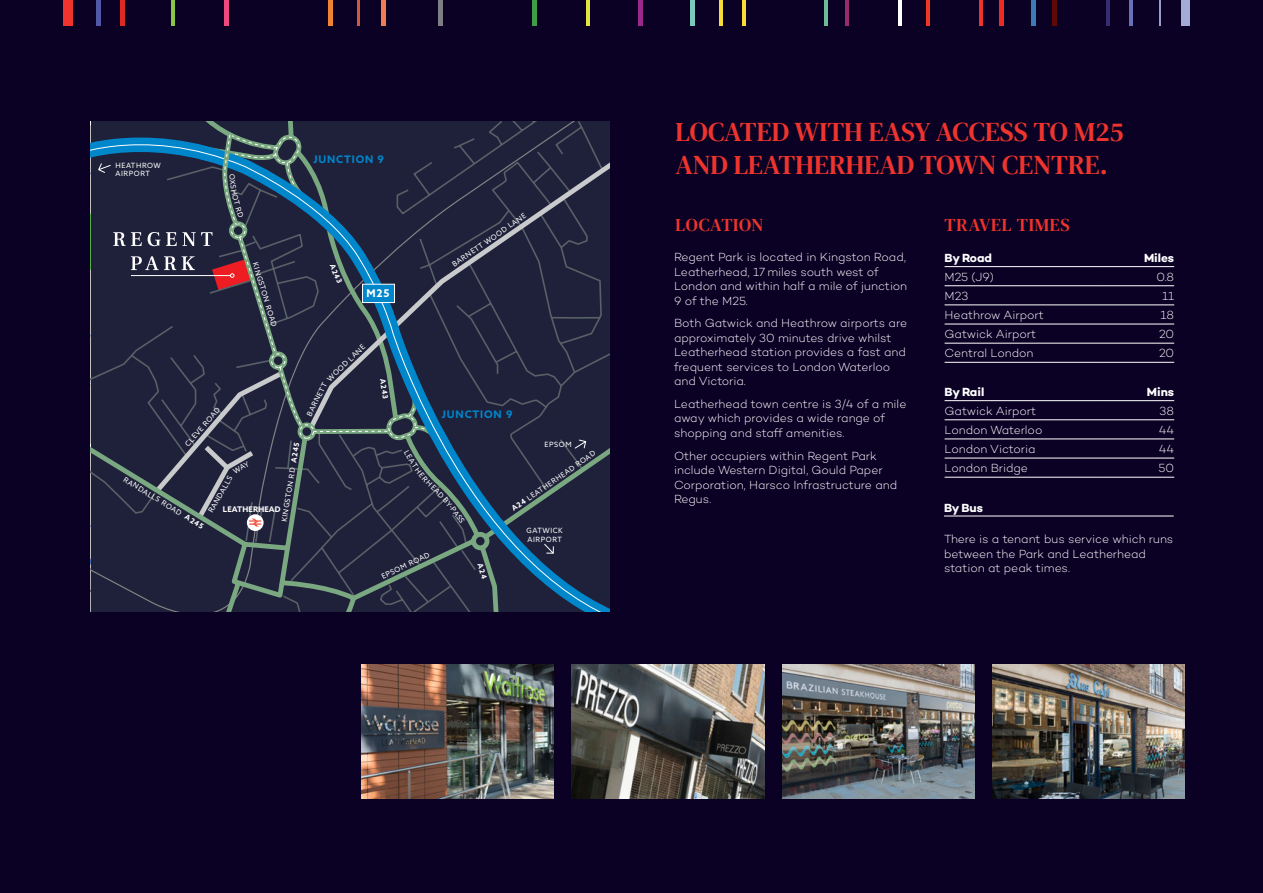
<style>
.page{position:relative;width:1263px;height:893px;background:#0a0125}
.page>*{position:absolute;margin:0;border:0;box-sizing:border-box;transform-origin:0 0}
.t1{font:27px/32.4px "DM Serif Text";color:#ee342d}
.t2{font:18px "DM Serif Text";letter-spacing:.04em;color:#ee342d}
.t3{font:300 12px/14.4px "Campton";color:#fff}
.t4{font:700 12px "Campton";color:#fff}
.t5{font:700 10.65px "Azo Sans";color:#fff}
.t6{font:700 10.5px "Azo Sans";letter-spacing:.08em;color:#0086cb}
.t7{font:700 7.8px "Azo Sans";letter-spacing:.02em;color:#fff}
.t8{font:7.2px/8.7px "Azo Sans";letter-spacing:.08em;color:#fff}
.s1{font-weight:700}
</style>
<div class="page">
<hr style="left:944px;top:266px;width:158px;height:1px;background:#fff">
<hr style="left:1102px;top:266px;width:72px;height:1px;background:#fff">
<hr style="left:944px;top:285px;width:158px;height:1px;background:#fff">
<hr style="left:1102px;top:285px;width:72px;height:1px;background:#fff">
<hr style="left:944px;top:305px;width:158px;height:1px;background:#fff">
<hr style="left:1102px;top:305px;width:72px;height:1px;background:#fff">
<hr style="left:944px;top:324px;width:158px;height:1px;background:#fff">
<hr style="left:1102px;top:324px;width:72px;height:1px;background:#fff">
<hr style="left:944px;top:343px;width:158px;height:1px;background:#fff">
<hr style="left:1102px;top:343px;width:72px;height:1px;background:#fff">
<hr style="left:944px;top:362px;width:158px;height:1px;background:#fff">
<hr style="left:1102px;top:362px;width:72px;height:1px;background:#fff">
<hr style="left:944px;top:516px;width:230px;height:1px;background:#fff">
<hr style="left:944px;top:400px;width:158px;height:1px;background:#fff">
<hr style="left:1102px;top:400px;width:72px;height:1px;background:#fff">
<hr style="left:944px;top:420px;width:158px;height:1px;background:#fff">
<hr style="left:1102px;top:420px;width:72px;height:1px;background:#fff">
<hr style="left:944px;top:439px;width:158px;height:1px;background:#fff">
<hr style="left:1102px;top:439px;width:72px;height:1px;background:#fff">
<hr style="left:944px;top:458px;width:158px;height:1px;background:#fff">
<hr style="left:1102px;top:458px;width:72px;height:1px;background:#fff">
<hr style="left:944px;top:477px;width:158px;height:1px;background:#fff">
<hr style="left:1102px;top:477px;width:72px;height:1px;background:#fff">
<img style="left:361px;top:664px;width:193px;height:135px">
<img style="left:572px;top:664px;width:192px;height:135px">
<img style="left:782px;top:664px;width:192px;height:135px">
<img style="left:992px;top:664px;width:193px;height:135px">
<svg style="left:91px;top:123px;width:519px;height:489px;background:#252d45"></svg>
<div style="left:362px;top:284px;width:33px;height:19px;background:#0086cb;border:1px solid #fff"></div>
<svg style="left:113px;top:232px;width:29px;height:14px"></svg>
<svg style="left:148px;top:232px;width:64px;height:14px"></svg>
<svg style="left:131px;top:256px;width:45px;height:14px"></svg>
<svg style="left:182px;top:256px;width:13px;height:14px"></svg>
<hr style="left:131px;top:275px;width:99px;height:1px;background:#fff">
<svg style="left:212px;top:259px;width:39px;height:31px"></svg>
<div style="left:63px;top:0;width:10px;height:25px;background:#ee342d"></div>
<div style="left:96px;top:0;width:5px;height:25px;background:#5159a7"></div>
<div style="left:120px;top:0;width:5px;height:25px;background:#dd2a25"></div>
<hr style="left:171px;top:0;width:4px;height:25px;background:#8ac645">
<div style="left:224px;top:0;width:5px;height:25px;background:#ef4980"></div>
<div style="left:328px;top:0;width:5px;height:25px;background:#f48234"></div>
<div style="left:381px;top:0;width:5px;height:25px;background:#f47b50"></div>
<div style="left:438px;top:0;width:5px;height:25px;background:#7b7e83"></div>
<div style="left:532px;top:0;width:5px;height:26px;background:#3e9f46"></div>
<div style="left:638px;top:0;width:5px;height:25px;background:#99298b"></div>
<div style="left:690px;top:0;width:5px;height:25px;background:#79cab8"></div>
<hr style="left:719px;top:0;width:3px;height:25px;background:#f8dd3a">
<hr style="left:743px;top:0;width:3px;height:26px;background:#f8dd3a">
<hr style="left:824px;top:0;width:3px;height:25px;background:#6cbc95">
<hr style="left:845px;top:0;width:4px;height:25px;background:#992b6b">
<hr style="left:898px;top:0;width:4px;height:25px;background:#fff">
<div style="left:999px;top:0;width:5px;height:25px;background:#ee2a23"></div>
<hr style="left:1031px;top:0;width:4px;height:25px;background:#3a7db4">
<div style="left:1052px;top:0;width:5px;height:25px;background:#5f0907"></div>
<hr style="left:927px;top:0;width:3px;height:25px;background:#ef3525">
<hr style="left:979px;top:0;width:3px;height:25px;background:#ee342d">
<hr style="left:586px;top:0;width:3px;height:25px;background:#e2e444">
<hr style="left:357px;top:0;width:3px;height:25px;background:#cf593c">
<hr style="left:1106px;top:0;width:4px;height:25px;background:#382c75">
<hr style="left:1129px;top:0;width:4px;height:25px;background:#6970b3">
<div style="left:1181px;top:0;width:9px;height:25px;background:#a4acd6"></div>
<hr style="left:1159px;top:0;width:2px;height:25px;background:#979dce">
<svg style="left:330px;top:263px;width:12px;height:21px"></svg>
<svg style="left:380px;top:378px;width:8px;height:21px"></svg>
<svg style="left:295px;top:420px;width:315px;height:134px;background:#263249"></svg>
<svg style="left:477px;top:563px;width:10px;height:16px"></svg>
<svg style="left:151px;top:368px;width:135px;height:159px;background:#303247"></svg>
<svg style="left:220px;top:129px;width:24px;height:102px;background:#3b5763"></svg>
<p class="t8" style="left:115px;top:161px;width:47px">HEATHROW<br>AIRPORT</p>
<p class="t6" style="left:313px;top:153px;width:72px">JUNCTION 9</p>
<p class="t8" style="left:259px;top:261px;width:68px;rotate:73deg">KINGSTON ROAD</p>
<p class="t5" style="left:366px;top:287px;width:25px">M25</p>
<p class="t8" style="left:325px;top:377px;width:51px;rotate:-44deg">WOOD LANE</p>
<p class="t8" style="left:305px;top:413px;width:38px;rotate:-63deg">BARNETT</p>
<p class="t8" style="left:183px;top:442px;width:51px;rotate:-49deg">CLEVE ROAD</p>
<p class="t8" style="left:207px;top:510px;width:43px;rotate:-61deg">RANDALLS</p>
<p class="t8" style="left:280px;top:521px;width:82px;rotate:-81deg">KINGSTON RD <span class="s1">A245</span></p>
<p class="t8" style="left:126px;top:475px;width:94px;rotate:31deg">RANDALLS ROAD <span class="s1">A245</span></p>
<p class="t7" style="left:223px;top:504px;width:59px">LEATHERHEAD</p>
<p class="t8" style="left:380px;top:572px;width:54px;rotate:-25deg">EPSOM ROAD</p>
<p class="t8" style="left:450px;top:261px;width:90px;rotate:-35deg">BARNETT WOOD LANE</p>
<p class="t6" style="left:442px;top:407px;width:72px">JUNCTION 9</p>
<p class="t8" style="left:545px;top:440px;width:28px">EPSOM</p>
<p class="t8" style="left:510px;top:506px;width:102px;rotate:-35deg"><span class="s1">A24</span> LEATHERHEAD ROAD</p>
<p class="t8" style="left:526px;top:526px;width:38px">GATWICK<br>AIRPORT</p>
<p class="t1" style="left:675px;top:116px;width:450px">LOCATED WITH EASY ACCESS TO M25<br>AND LEATHERHEAD TOWN CENTRE.</p>
<p class="t2" style="left:675px;top:215px;width:89px">LOCATION</p>
<p class="t3" style="left:674px;top:250px;width:235px">Regent Park is located in Kingston Road,<br>Leatherhead, 17 miles south west of<br>London and within half a mile of junction<br>9 of the M25.</p>
<p class="t3" style="left:674px;top:316px;width:235px">Both Gatwick and Heathrow airports are approximately 30 minutes drive whilst Leatherhead station provides a fast and frequent services to London Waterloo and Victoria.</p>
<p class="t3" style="left:674px;top:396px;width:234px">Leatherhead town centre is 3/4 of a mile away which provides a wide range of shopping and staff amenities.</p>
<p class="t3" style="left:674px;top:448px;width:225px">Other occupiers within Regent Park include Western Digital, Gould Paper<br>Corporation, Harsco Infrastructure and<br>Regus.</p>
<p class="t2" style="left:944px;top:215px;width:127px">TRAVEL TIMES</p>
<p class="t4" style="left:944px;top:251px;width:49px">By Road</p>
<p class="t4" style="left:1144px;top:251px;width:32px">Miles</p>
<p class="t3" style="left:944px;top:269px;width:51px">M25 (J9)</p>
<p class="t3" style="left:1156px;top:269px;width:19px">0.8</p>
<p class="t3" style="left:944px;top:288px;width:25px">M23</p>
<p class="t3" style="left:1162px;top:288px;width:14px">11</p>
<p class="t3" style="left:944px;top:308px;width:101px">Heathrow Airport</p>
<p class="t3" style="left:1160px;top:308px;width:15px">18</p>
<p class="t3" style="left:944px;top:327px;width:93px">Gatwick Airport</p>
<p class="t3" style="left:1159px;top:327px;width:17px">20</p>
<p class="t3" style="left:944px;top:346px;width:90px">Central London</p>
<p class="t3" style="left:1159px;top:346px;width:17px">20</p>
<p class="t4" style="left:944px;top:385px;width:41px">By Rail</p>
<p class="t4" style="left:1147px;top:385px;width:29px">Mins</p>
<p class="t3" style="left:944px;top:403px;width:93px">Gatwick Airport</p>
<p class="t3" style="left:1159px;top:403px;width:16px">38</p>
<p class="t3" style="left:944px;top:422px;width:99px">London Waterloo</p>
<p class="t3" style="left:1159px;top:422px;width:17px">44</p>
<p class="t3" style="left:944px;top:442px;width:92px">London Victoria</p>
<p class="t3" style="left:1159px;top:442px;width:17px">44</p>
<p class="t3" style="left:944px;top:461px;width:85px">London Bridge</p>
<p class="t3" style="left:1158px;top:461px;width:17px">50</p>
<p class="t4" style="left:944px;top:500px;width:41px">By Bus</p>
<p class="t3" style="left:944px;top:532px;width:231px">There is a tenant bus service which runs</p>
<p class="t3" style="left:944px;top:546px;width:204px">between the Park and Leatherhead</p>
<p class="t3" style="left:944px;top:561px;width:127px">station at peak times.</p>
</div>
